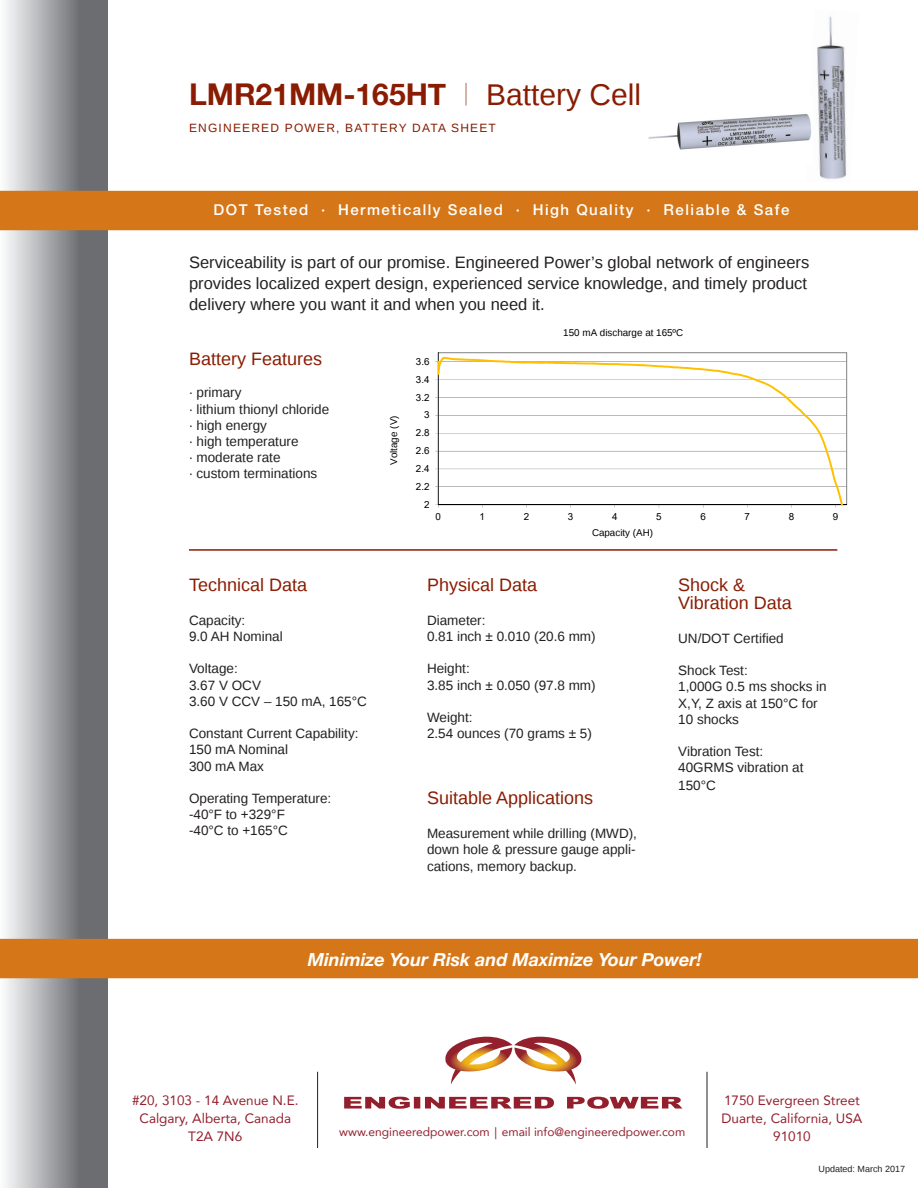
<style>
.page{position:relative;width:918px;height:1188px;background:#fff}
.page>*{position:absolute;margin:0;border:0;box-sizing:border-box;transform-origin:0 0}
.t1{font:700 30px "Helvetica Neue";color:#891c02}
.t2{font:18px/18px "Liberation Sans";color:#891c02}
.t3{font:italic 700 18px "Helvetica Neue";color:#fff}
.t4{font:16.5px/21px "Liberation Sans";color:#231f20}
.t5{font:500 15px "Helvetica Neue LT Std";letter-spacing:.1em;color:#fff}
.t6{font:13.5px/16.2px "Liberation Sans";color:#231f20}
.t7{font:13.5px "Avenir";color:#931f2d}
.t8{font:12px "Avenir";color:#931f2d}
.t9{font:12px "Liberation Sans";letter-spacing:.1em;color:#891c02}
.t10{font:9.75px "Liberation Sans";letter-spacing:-.005em;color:#000}
.t11{font:9.75px "Arial";color:#000}
.t12{font:9px "Liberation Sans";color:#231f20}
.s1{font-weight:400}
.s2{font-family:"Liberation Sans";font-weight:400}
</style>
<div class="page">
<img style="left:817px;top:16px;width:30px;height:163px">
<img style="left:648px;top:114px;width:163px;height:36px">
<svg style="left:0;top:0;width:108px;height:1188px;background:#a3a4a6"></svg>
<hr style="left:707px;top:1072px;width:1px;height:76px;background:#231f20">
<hr style="left:317px;top:1072px;width:1px;height:76px;background:#231f20">
<svg style="left:445px;top:1037px;width:136px;height:47px"></svg>
<svg style="left:344px;top:1097px;width:338px;height:12px"></svg>
<div style="left:0;top:191px;width:918px;height:39px;background:#d57719"></div>
<div style="left:0;top:939px;width:918px;height:39px;background:#d57719"></div>
<hr style="left:189px;top:549px;width:648px;height:2px;background:#891c02">
<svg style="left:438px;top:352px;width:409px;height:153px"></svg>
<hr style="left:438px;top:353px;width:1px;height:152px;background:#404040">
<hr style="left:438px;top:505px;width:409px;height:1px;background:#000">
<svg style="left:438px;top:357px;width:405px;height:148px"></svg>
<p class="t1" style="left:189px;top:75px;width:454px">LMR21MM-165HT <span class="s1">|</span> <span class="s2">Battery Cell</span></p>
<p class="t9" style="left:189px;top:121px;width:308px">ENGINEERED POWER, BATTERY DATA SHEET</p>
<p class="t5" style="left:214px;top:201px;width:577px">DOT Tested · Hermetically Sealed · High Quality · Reliable &amp; Safe</p>
<p class="t4" style="left:189px;top:252px;width:622px">Serviceability is part of our promise. Engineered Power’s global network of engineers provides localized expert design, experienced service knowledge, and timely product delivery where you want it and when you need it.</p>
<p class="t2" style="left:189px;top:350px;width:135px">Battery Features</p>
<p class="t6" style="left:189px;top:385px;width:54px">· primary</p>
<p class="t6" style="left:189px;top:401px;width:142px">· lithium thionyl chloride</p>
<p class="t6" style="left:189px;top:418px;width:80px">· high energy</p>
<p class="t6" style="left:189px;top:434px;width:111px">· high temperature</p>
<p class="t6" style="left:189px;top:450px;width:93px">· moderate rate</p>
<p class="t6" style="left:189px;top:466px;width:130px">· custom terminations</p>
<p class="t2" style="left:189px;top:576px;width:120px">Technical Data</p>
<p class="t6" style="left:189px;top:613px;width:58px">Capacity:</p>
<p class="t6" style="left:189px;top:629px;width:95px">9.0 AH Nominal</p>
<p class="t6" style="left:189px;top:661px;width:50px">Voltage:</p>
<p class="t6" style="left:189px;top:677px;width:179px">3.67 V OCV<br>3.60 V CCV – 150 mA, 165°C</p>
<p class="t6" style="left:189px;top:726px;width:171px">Constant Current Capability:</p>
<p class="t6" style="left:189px;top:742px;width:101px">150 mA Nominal</p>
<p class="t6" style="left:189px;top:758px;width:77px">300 mA Max</p>
<p class="t6" style="left:189px;top:791px;width:144px">Operating Temperature: -40°F to +329°F<br>-40°C to +165°C</p>
<p class="t10" style="left:388px;top:465px;width:51px;rotate:-90deg">Voltage (V)</p>
<p class="t11" style="left:416px;top:355px;width:15px">3.6</p>
<p class="t11" style="left:416px;top:373px;width:15px">3.4</p>
<p class="t11" style="left:416px;top:390px;width:15px">3.2</p>
<p class="t11" style="left:424px;top:408px;width:7px">3</p>
<p class="t11" style="left:416px;top:426px;width:15px">2.8</p>
<p class="t11" style="left:416px;top:444px;width:15px">2.6</p>
<p class="t11" style="left:416px;top:462px;width:15px">2.4</p>
<p class="t11" style="left:416px;top:480px;width:15px">2.2</p>
<p class="t11" style="left:424px;top:498px;width:7px">2</p>
<p class="t10" style="left:563px;top:328px;width:121px">150 mA discharge at 165ºC</p>
<p class="t11" style="left:435px;top:509px;width:7px">0</p>
<p class="t11" style="left:480px;top:509px;width:7px">1</p>
<p class="t11" style="left:524px;top:509px;width:7px">2</p>
<p class="t11" style="left:568px;top:509px;width:7px">3</p>
<p class="t11" style="left:612px;top:509px;width:7px">4</p>
<p class="t11" style="left:656px;top:509px;width:7px">5</p>
<p class="t11" style="left:700px;top:509px;width:7px">6</p>
<p class="t11" style="left:745px;top:509px;width:7px">7</p>
<p class="t11" style="left:789px;top:509px;width:7px">8</p>
<p class="t11" style="left:833px;top:509px;width:7px">9</p>
<p class="t10" style="left:592px;top:527px;width:63px">Capacity (AH)</p>
<p class="t2" style="left:427px;top:576px;width:112px">Physical Data</p>
<p class="t6" style="left:427px;top:613px;width:60px">Diameter:</p>
<p class="t6" style="left:427px;top:629px;width:170px">0.81 inch ± 0.010 (20.6 mm)</p>
<p class="t6" style="left:427px;top:661px;width:44px">Height:</p>
<p class="t6" style="left:427px;top:677px;width:170px">3.85 inch ± 0.050 (97.8 mm)</p>
<p class="t6" style="left:427px;top:710px;width:47px">Weight:</p>
<p class="t6" style="left:427px;top:726px;width:166px">2.54 ounces (70 grams ± 5)</p>
<p class="t2" style="left:427px;top:790px;width:168px">Suitable Applications</p>
<p class="t6" style="left:427px;top:826px;width:212px;text-align:justify">Measurement while drilling (MWD), down hole &amp; pressure gauge appli&shy;cations, memory backup.</p>
<p class="t2" style="left:678px;top:576px;width:115px">Shock &amp;<br>Vibration Data</p>
<p class="t6" style="left:678px;top:631px;width:107px">UN/DOT Certified</p>
<p class="t6" style="left:678px;top:663px;width:71px">Shock Test:</p>
<p class="t6" style="left:678px;top:679px;width:150px">1,000G 0.5 ms shocks in<br>X,Y, Z axis at 150°C for</p>
<p class="t6" style="left:678px;top:712px;width:62px">10 shocks</p>
<p class="t6" style="left:678px;top:744px;width:87px">Vibration Test:</p>
<p class="t6" style="left:678px;top:759px;width:127px;line-height:18px">40GRMS vibration at<br>150°C</p>
<p class="t3" style="left:308px;top:949px;width:395px">Minimize Your Risk and Maximize Your Power!</p>
<p class="t7" style="left:132px;top:1089px;width:168px">#20, 3103 - 14 Avenue N.E.</p>
<p class="t7" style="left:140px;top:1107px;width:153px">Calgary, Alberta, Canada</p>
<p class="t7" style="left:188px;top:1125px;width:56px">T2A 7N6</p>
<p class="t8" style="left:339px;top:1122px;width:348px">www.engineeredpower.com︱email info@engineeredpower.com</p>
<p class="t7" style="left:724px;top:1089px;width:137px">1750 Evergreen Street</p>
<p class="t7" style="left:722px;top:1107px;width:142px">Duarte, California, USA</p>
<p class="t7" style="left:773px;top:1125px;width:39px">91010</p>
<p class="t12" style="left:819px;top:1164px;width:88px">Updated: March 2017</p>
</div>
